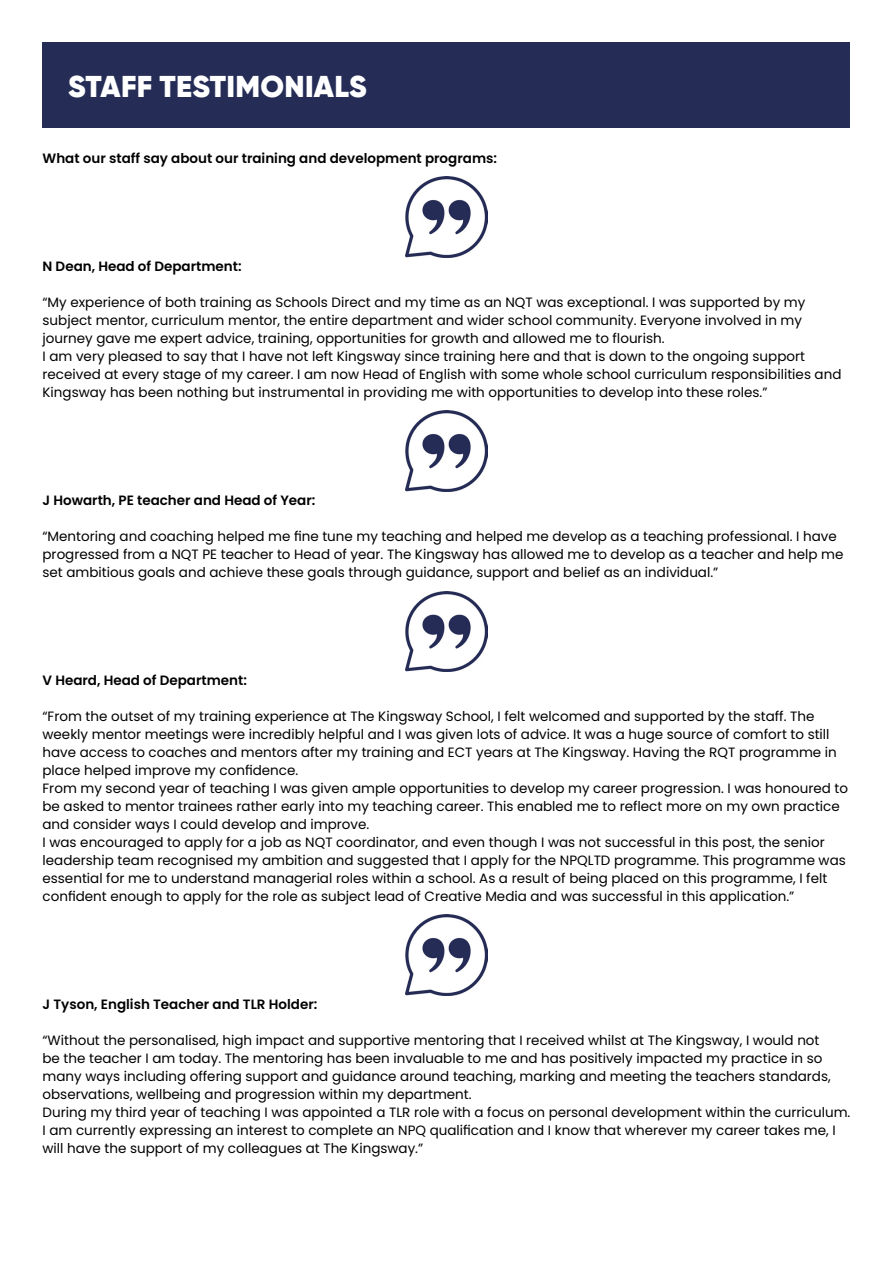
<style>
.page{position:relative;width:893px;height:1263px;background:#fff}
.page>*{position:absolute;margin:0;border:0;box-sizing:border-box;transform-origin:0 0}
.t1{font:900 30px "Gilroy";letter-spacing:.01em;color:#fff}
.t2{font:13.5px/18px "Poppins";color:#000}
.t3{font:600 13.5px "Poppins";color:#000}
</style>
<div class="page">
<div style="left:43px;top:43px;width:807px;height:85px;background:#252d57"></div>
<img style="left:406px;top:176px;width:81px;height:81px">
<img style="left:406px;top:410px;width:81px;height:81px">
<img style="left:406px;top:591px;width:81px;height:81px">
<img style="left:406px;top:914px;width:81px;height:81px">
<h1 class="t1" style="left:68px;top:67px;width:300px">STAFF TESTIMONIALS</h1>
<p class="t3" style="left:43px;top:150px;width:456px">What our staff say about our training and development programs:</p>
<p class="t3" style="left:43px;top:258px;width:201px">N Dean, Head of Department:</p>
<p class="t2" style="left:43px;top:293px;width:800px">“My experience of both training as Schools Direct and my time as an NQT was exceptional. I was supported by my subject mentor, curriculum mentor, the entire department and wider school community. Everyone involved in my journey gave me expert advice, training, opportunities for growth and allowed me to flourish.<br>I am very pleased to say that I have not left Kingsway since training here and that is down to the ongoing support received at every stage of my career. I am now Head of English with some whole school curriculum responsibilities and Kingsway has been nothing but instrumental in providing me with opportunities to develop into these roles.”</p>
<p class="t3" style="left:43px;top:492px;width:274px">J Howarth, PE teacher and Head of Year:</p>
<p class="t2" style="left:43px;top:527px;width:802px">“Mentoring and coaching helped me fine tune my teaching and helped me develop as a teaching professional. I have progressed from a NQT PE teacher to Head of year. The Kingsway has allowed me to develop as a teacher and help me set ambitious goals and achieve these goals through guidance, support and belief as an individual.”</p>
<p class="t3" style="left:43px;top:672px;width:206px">V Heard, Head of Department:</p>
<p class="t2" style="left:43px;top:707px;width:807px">“From the outset of my training experience at The Kingsway School, I felt welcomed and supported by the staff. The weekly mentor meetings were incredibly helpful and I was given lots of advice. It was a huge source of comfort to still have access to coaches and mentors after my training and ECT years at The Kingsway. Having the RQT programme in place helped improve my confidence.<br>From my second year of teaching I was given ample opportunities to develop my career progression. I was honoured to be asked to mentor trainees rather early into my teaching career. This enabled me to reflect more on my own practice and consider ways I could develop and improve.<br>I was encouraged to apply for a job as NQT coordinator, and even though I was not successful in this post, the senior leadership team recognised my ambition and suggested that I apply for the NPQLTD programme. This programme was essential for me to understand managerial roles within a school. As a result of being placed on this programme, I felt confident enough to apply for the role as subject lead of Creative Media and was successful in this application.”</p>
<p class="t3" style="left:43px;top:996px;width:276px">J Tyson, English Teacher and TLR Holder:</p>
<p class="t2" style="left:43px;top:1031px;width:809px">“Without the personalised, high impact and supportive mentoring that I received whilst at The Kingsway, I would not<br>be the teacher I am today. The mentoring has been invaluable to me and has positively impacted my practice in so many ways including offering support and guidance around teaching, marking and meeting the teachers standards, observations, wellbeing and progression within my department.<br>During my third year of teaching I was appointed a TLR role with a focus on personal development within the curriculum.<br>I am currently expressing an interest to complete an NPQ qualification and I know that wherever my career takes me, I will have the support of my colleagues at The Kingsway.”</p>
</div>
